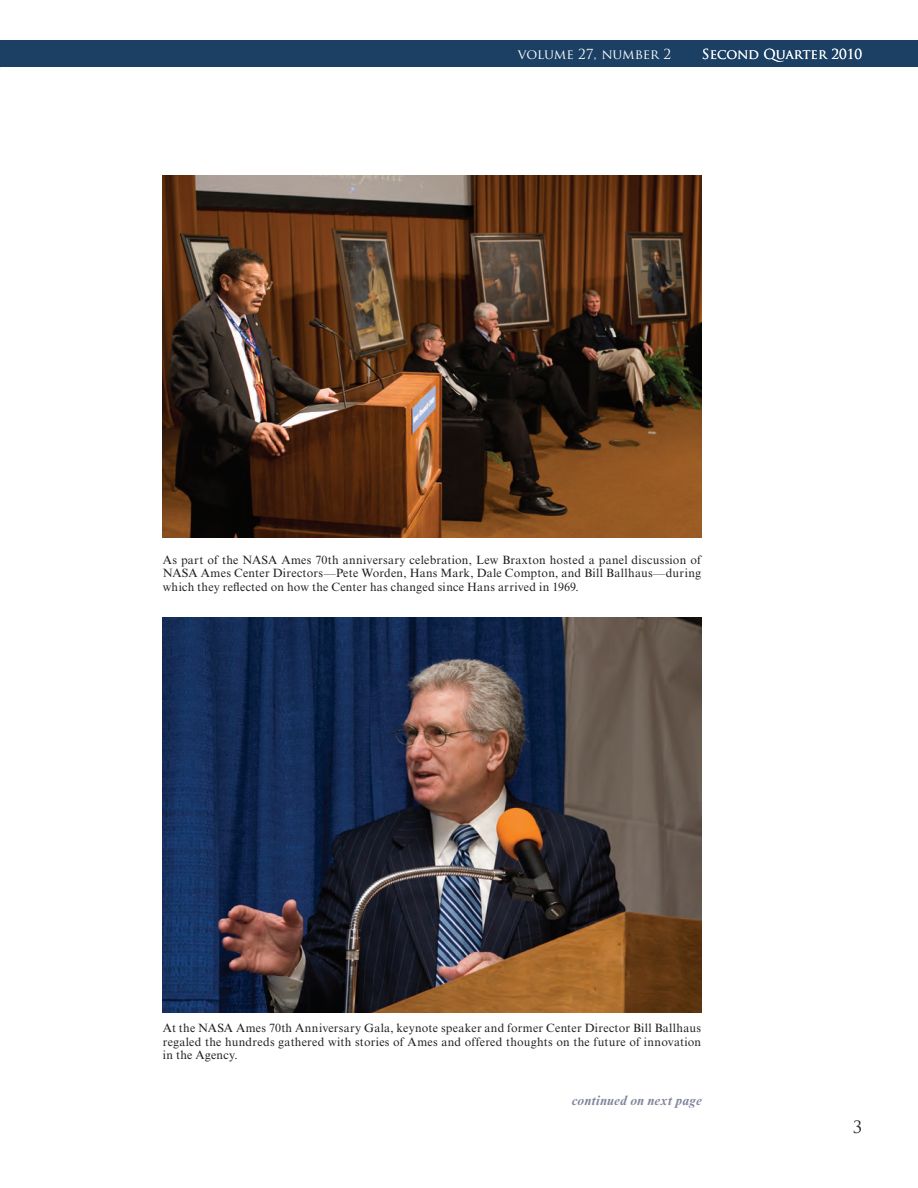
<style>
.page{position:relative;width:918px;height:1188px;background:#fff}
.page>*{position:absolute;margin:0;border:0;box-sizing:border-box;transform-origin:0 0}
.t1{font:16.5px "Trajan Pro";color:#231f20}
.t2{font:13.5px "Trajan Pro";color:#fff}
.t3{font:italic 700 13.5px "Times New Roman MT Std";letter-spacing:.01em;color:#82859c}
.t4{font:12px/13.5px "Times New Roman MT Std";letter-spacing:.02em;color:#231f20;text-align:justify}
</style>
<div class="page">
<div style="left:0;top:40px;width:918px;height:28px;background:#1b4064"></div>
<img style="left:162px;top:176px;width:540px;height:361px">
<img style="left:162px;top:617px;width:540px;height:395px">
<p class="t2" style="left:518px;top:45px;width:155px">VOLUME 27, NUMBER 2</p>
<p class="t2" style="left:702px;top:45px;width:162px">SECOND QUARTER 2010</p>
<h2 class="t4" style="left:163px;top:553px;width:540px">As part of the NASA Ames 70th anniversary celebration, Lew Braxton hosted a panel discussion of NASA Ames Center Directors—Pete Worden, Hans Mark, Dale Compton, and Bill Ballhaus—during which they reflected on how the Center has changed since Hans arrived in 1969.</h2>
<h2 class="t4" style="left:163px;top:1021px;width:540px">At the NASA Ames 70th Anniversary Gala, keynote speaker and former Center Director Bill Ballhaus regaled the hundreds gathered with stories of Ames and offered thoughts on the future of innovation in the Agency.</h2>
<h3 class="t3" style="left:571px;top:1092px;width:132px">continued on next page</h3>
<h3 class="t1" style="left:853px;top:1117px;width:11px">3</h3>
</div>
